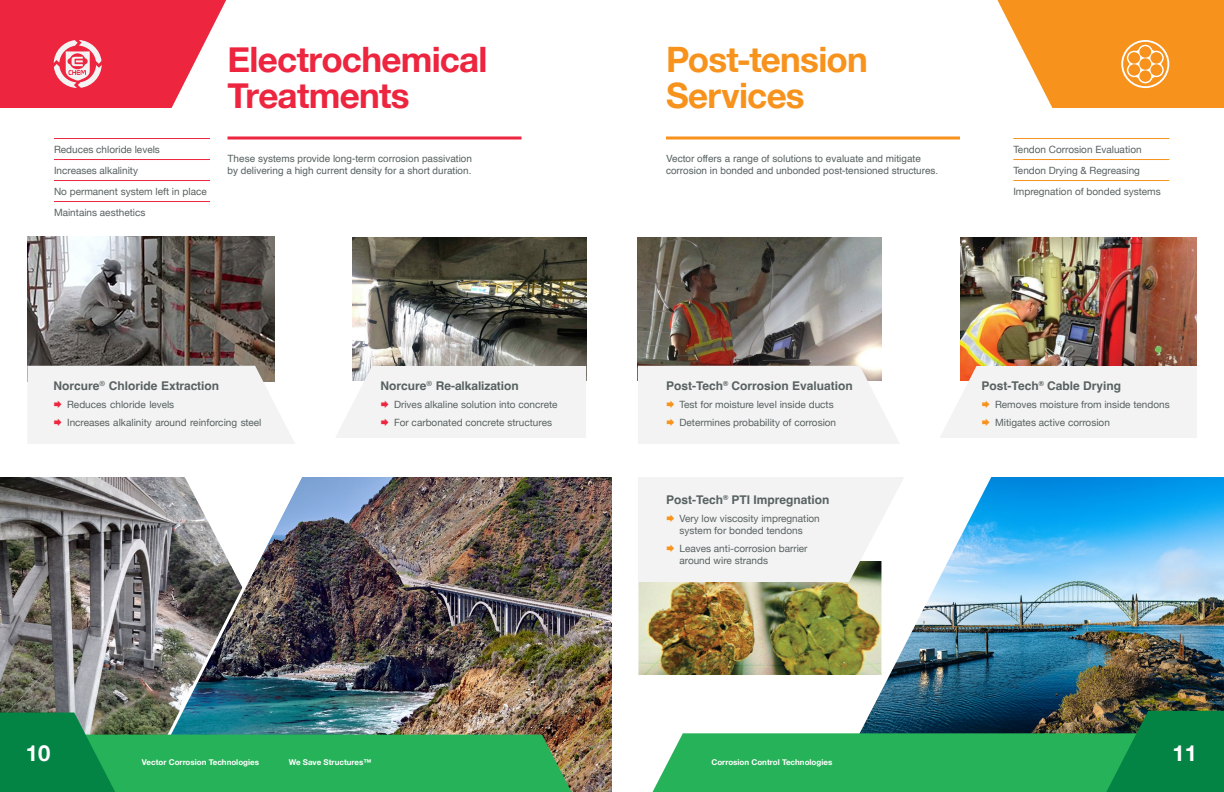
<style>
.page{position:relative;width:1224px;height:792px;background:#fff}
.page>*{position:absolute;margin:0;border:0;box-sizing:border-box;transform-origin:0 0}
.t1{font:700 35px "Helvetica Neue";letter-spacing:-.02em;color:#ed253f}
.t2{font:700 35px "Helvetica Neue";letter-spacing:-.02em;color:#f7931d}
.t3{font:700 22.1px "Helvetica Neue";color:#fff}
.Product_Header{font:700 12px "Helvetica";color:#586161}
.Bulleted_List_Green{font:10px/12px "Helvetica Neue";color:#586161;text-align:center}
.Orange_P_Rule{font:10px/12px "Helvetica";color:#586161}
.Red_P_Rule{font:10px/12px "Helvetica";color:#586161}
.t4{font:700 8px "Helvetica Neue";color:#fff}
.s1{color:#ed253f}
.s2{color:#f7931d}
</style>
<div class="page">
<img style="left:0;top:477px;width:157px;height:236px">
<img style="left:157px;top:477px;width:455px;height:315px">
<img style="left:163px;top:477px;width:144px;height:236px">
<img style="left:27px;top:237px;width:248px;height:129px">
<img style="left:352px;top:237px;width:234px;height:129px">
<svg style="left:228px;top:136px;width:294px;height:4px"></svg>
<svg style="left:336px;top:366px;width:250px;height:72px"></svg>
<svg style="left:27px;top:366px;width:268px;height:78px"></svg>
<svg style="left:0;top:0;width:226px;height:108px;background:#ef485d"></svg>
<hr style="left:54px;top:138px;width:156px;height:1px;background:#ed253f">
<hr style="left:54px;top:159px;width:156px;height:1px;background:#ed253f">
<hr style="left:54px;top:180px;width:156px;height:1px;background:#ed253f">
<hr style="left:54px;top:201px;width:156px;height:1px;background:#ed253f">
<img style="left:638px;top:237px;width:244px;height:129px">
<img style="left:961px;top:237px;width:236px;height:129px">
<svg style="left:666px;top:136px;width:294px;height:4px"></svg>
<svg style="left:940px;top:366px;width:257px;height:72px"></svg>
<svg style="left:638px;top:366px;width:261px;height:78px"></svg>
<img style="left:871px;top:477px;width:353px;height:234px">
<img style="left:638px;top:582px;width:243px;height:93px">
<svg style="left:638px;top:477px;width:266px;height:105px"></svg>
<hr style="left:1013px;top:138px;width:156px;height:1px;background:#f7931d">
<hr style="left:1013px;top:159px;width:156px;height:1px;background:#f7931d">
<hr style="left:1013px;top:180px;width:156px;height:1px;background:#f7931d">
<svg style="left:997px;top:0;width:227px;height:108px;background:#f8a23d"></svg>
<img style="left:0;top:713px;width:576px;height:79px">
<svg style="left:652px;top:711px;width:572px;height:81px;background:#3ca468"></svg>
<p class="Bulleted_List_Green" style="left:54px;top:144px;width:107px">Reduces chloride levels</p>
<p class="Bulleted_List_Green" style="left:54px;top:165px;width:86px">Increases alkalinity</p>
<p class="Bulleted_List_Green" style="left:54px;top:186px;width:154px">No permanent system left in place</p>
<p class="Bulleted_List_Green" style="left:54px;top:207px;width:93px">Maintains aesthetics</p>
<h1 class="t1" style="left:228px;top:32px;width:262px">Electrochemical</h1>
<h1 class="t1" style="left:228px;top:68px;width:184px">Treatments</h1>
<p class="Red_P_Rule" style="left:228px;top:153px;width:246px">These systems provide long-term corrosion passivation by delivering a high current density for a short duration.</p>
<p class="Product_Header" style="left:54px;top:378px;width:167px">Norcure<sup>®</sup> Chloride Extraction</p>
<p class="Bulleted_List_Green" style="left:54px;top:399px;width:122px"><span class="s1">◻</span> Reduces chloride levels</p>
<p class="Bulleted_List_Green" style="left:54px;top:417px;width:209px"><span class="s1">◻</span> Increases alkalinity around reinforcing steel</p>
<p class="Product_Header" style="left:381px;top:378px;width:140px">Norcure<sup>®</sup> Re-alkalization</p>
<p class="Bulleted_List_Green" style="left:381px;top:399px;width:179px"><span class="s1">◻</span> Drives alkaline solution into concrete</p>
<p class="Bulleted_List_Green" style="left:381px;top:417px;width:173px"><span class="s1">◻</span> For carbonated concrete structures</p>
<h1 class="t2" style="left:666px;top:32px;width:203px">Post-tension</h1>
<h1 class="t2" style="left:666px;top:68px;width:140px">Services</h1>
<p class="Orange_P_Rule" style="left:666px;top:153px;width:274px">Vector offers a range of solutions to evaluate and mitigate corrosion in bonded and unbonded post‑tensioned structures.</p>
<p class="Bulleted_List_Green" style="left:1013px;top:144px;width:130px">Tendon Corrosion Evaluation</p>
<p class="Bulleted_List_Green" style="left:1013px;top:165px;width:128px">Tendon Drying &amp; Regreasing</p>
<p class="Bulleted_List_Green" style="left:1013px;top:186px;width:149px">Impregnation of bonded systems</p>
<p class="Product_Header" style="left:666px;top:378px;width:188px">Post-Tech<sup>®</sup> Corrosion Evaluation</p>
<p class="Bulleted_List_Green" style="left:666px;top:399px;width:169px"><span class="s2">◻</span> Test for moisture level inside ducts</p>
<p class="Bulleted_List_Green" style="left:666px;top:417px;width:172px"><span class="s2">◻</span> Determines probability of corrosion</p>
<p class="Product_Header" style="left:666px;top:492px;width:165px">Post-Tech<sup>®</sup> PTI Impregnation</p>
<p class="Bulleted_List_Green" style="left:666px;top:513px;width:155px"><span class="s2">◻</span> Very low viscosity impregnation system for bonded tendons</p>
<p class="Bulleted_List_Green" style="left:680px;top:543px;width:130px;text-align:left;text-indent:-14px"><span class="s2">◻</span> Leaves anti-corrosion barrier around wire strands</p>
<p class="Product_Header" style="left:982px;top:378px;width:141px">Post-Tech<sup>®</sup> Cable Drying</p>
<p class="Bulleted_List_Green" style="left:982px;top:399px;width:190px"><span class="s2">◻</span> Removes moisture from inside tendons</p>
<p class="Bulleted_List_Green" style="left:982px;top:417px;width:130px"><span class="s2">◻</span> Mitigates active corrosion</p>
<h2 class="t3" style="left:26px;top:736px;width:26px">10</h2>
<p class="t4" style="left:142px;top:756px;width:119px">Vector Corrosion Technologies</p>
<p class="t4" style="left:289px;top:756px;width:84px">We Save Structures™</p>
<p class="t4" style="left:711px;top:756px;width:122px">Corrosion Control Technologies</p>
<h2 class="t3" style="left:1173px;top:735px;width:26px">11</h2>
</div>
